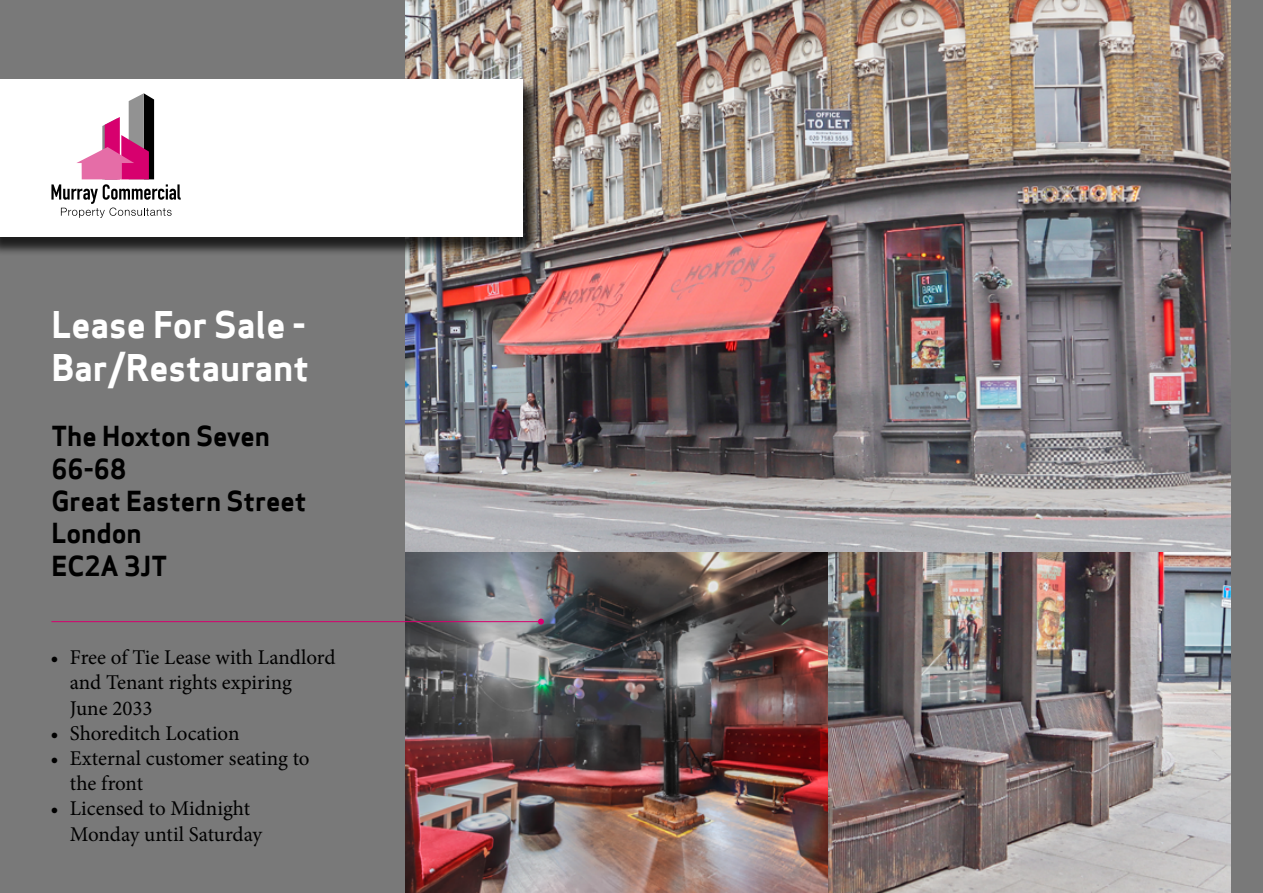
<style>
.page{position:relative;width:1263px;height:893px;background:#797979}
.page>*{position:absolute;margin:0;border:0;box-sizing:border-box;transform-origin:0 0}
.t1{font:36px/43.2px "Apex Sans Bold T";color:#fff}
.t2{font:27px/32.4px "Apex Sans Bold T";color:#000}
.t3{font:21px/25.2px "Minion Pro";color:#000}
</style>
<div class="page">
<img style="left:827px;top:551px;width:403px;height:342px">
<img style="left:405px;top:551px;width:422px;height:342px">
<img style="left:405px;top:0;width:825px;height:551px">
<div style="left:0;top:81px;width:542px;height:174px;background:#000;opacity:.75"></div>
<div style="left:0;top:79px;width:523px;height:158px;background:#fff"></div>
<hr style="left:51px;top:621px;width:490px;height:1px;background:#d7006e">
<svg style="left:538px;top:619px;width:6px;height:6px"></svg>
<svg style="left:51px;top:93px;width:130px;height:125px"></svg>
<h1 class="t1" style="left:51px;top:303px;width:259px">Lease For Sale -<br>Bar/Restaurant</h1>
<p class="t2" style="left:51px;top:420px;width:256px">The Hoxton Seven<br>66-68<br>Great Eastern Street<br>London<br>EC2A 3JT</p>
<p class="t3" style="left:70px;top:645px;width:267px;text-indent:-20px">• Free of Tie Lease with Landlord and Tenant rights expiring<br>June 2033</p>
<p class="t3" style="left:50px;top:720px;width:191px">• Shoreditch Location</p>
<p class="t3" style="left:70px;top:746px;width:241px;text-indent:-20px">• External customer seating to the front</p>
<p class="t3" style="left:70px;top:796px;width:194px;text-indent:-20px">• Licensed to Midnight<br>Monday until Saturday</p>
</div>
